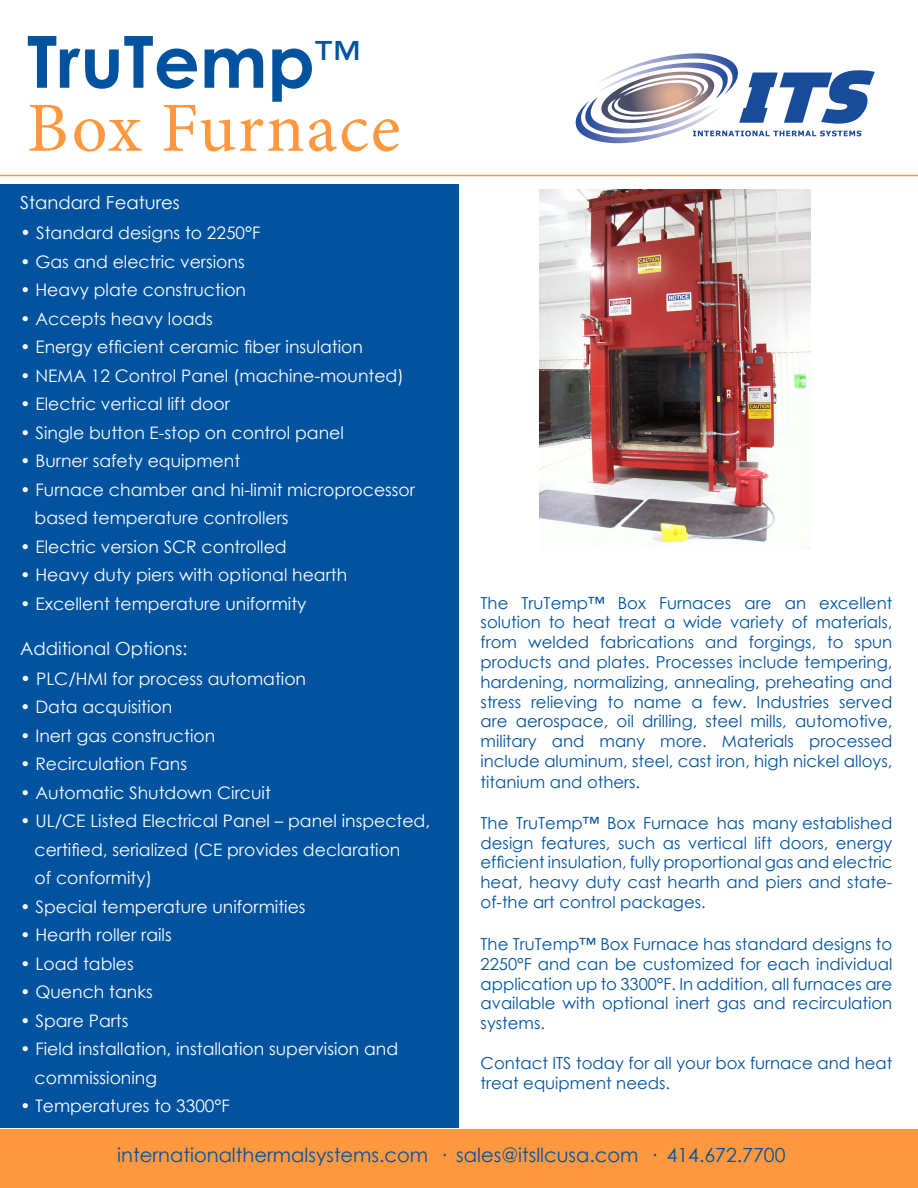
<style>
.page{position:relative;width:918px;height:1188px;background:#fff}
.page>*{position:absolute;margin:0;border:0;box-sizing:border-box;transform-origin:0 0}
.t1{font:700 72px "Century Gothic";color:#0153a0}
.t2{font:70.5px "Minion Pro";letter-spacing:.025em;color:#ff983f}
.t3{font:19.5px "Century Gothic";color:#0153a0}
.t4{font:18px "Century Gothic";color:#fff}
.t5{font:17.25px/28.5px "Century Gothic";color:#fff}
.t6{font:16.5px/20px "Century Gothic";color:#0153a0;text-align:justify}
.s1{font-size:18px}
</style>
<div class="page">
<div style="left:0;top:184px;width:459px;height:944px;background:#0153a0"></div>
<img style="left:575px;top:105px;width:144px;height:38px">
<img style="left:585px;top:98px;width:129px;height:36px">
<img style="left:641px;top:53px;width:97px;height:38px">
<img style="left:597px;top:63px;width:131px;height:35px">
<svg style="left:739px;top:70px;width:136px;height:54px"></svg>
<svg style="left:693px;top:130px;width:169px;height:7px"></svg>
<hr style="left:0;top:175px;width:918px;height:1px;background:#ff983f">
<div style="left:0;top:1130px;width:918px;height:58px;background:#ff983f"></div>
<img style="left:539px;top:189px;width:271px;height:361px">
<p class="t1" style="left:27px;top:7px;width:334px">TruTemp<sup>™</sup></p>
<p class="t2" style="left:27px;top:81px;width:375px">Box Furnace</p>
<p class="t4" style="left:20px;top:190px;width:161px">Standard Features</p>
<p class="t5" style="left:20px;top:219px;width:242px"><span class="s1">•</span> Standard designs to 2250°F</p>
<p class="t5" style="left:20px;top:247px;width:226px">• Gas and electric versions</p>
<p class="t5" style="left:20px;top:276px;width:227px">• Heavy plate construction</p>
<p class="t5" style="left:20px;top:304px;width:194px">• Accepts heavy loads</p>
<p class="t5" style="left:20px;top:333px;width:344px">• Energy efficient ceramic fiber insulation</p>
<p class="t5" style="left:20px;top:361px;width:385px">• NEMA 12 Control Panel (machine-mounted)</p>
<p class="t5" style="left:20px;top:390px;width:211px">• Electric vertical lift door</p>
<p class="t5" style="left:20px;top:418px;width:325px">• Single button E-stop on control panel</p>
<p class="t5" style="left:20px;top:447px;width:221px">• Burner safety equipment</p>
<p class="t5" style="left:35px;top:475px;width:382px;text-indent:-14px">• Furnace chamber and hi-limit microprocessor based temperature controllers</p>
<p class="t5" style="left:20px;top:532px;width:268px">• Electric version SCR controlled</p>
<p class="t5" style="left:20px;top:561px;width:329px">• Heavy duty piers with optional hearth</p>
<p class="t5" style="left:20px;top:589px;width:288px">• Excellent temperature uniformity</p>
<p class="t4" style="left:20px;top:636px;width:169px">Additional Options:</p>
<p class="t5" style="left:20px;top:664px;width:287px"><span class="s1">•</span> PLC/HMI for process automation</p>
<p class="t5" style="left:20px;top:693px;width:154px">• Data acquisition</p>
<p class="t5" style="left:20px;top:721px;width:197px">• Inert gas construction</p>
<p class="t5" style="left:20px;top:750px;width:168px">• Recirculation Fans</p>
<p class="t5" style="left:20px;top:778px;width:252px">• Automatic Shutdown Circuit</p>
<p class="t5" style="left:35px;top:807px;width:397px;text-indent:-14px">• UL/CE Listed Electrical Panel – panel inspected, certified, serialized (CE provides declaration</p>
<p class="t5" style="left:35px;top:864px;width:119px">of conformity)</p>
<p class="t5" style="left:20px;top:892px;width:287px">• Special temperature uniformities</p>
<p class="t5" style="left:20px;top:921px;width:153px">• Hearth roller rails</p>
<p class="t5" style="left:20px;top:949px;width:115px">• Load tables</p>
<p class="t5" style="left:20px;top:978px;width:134px">• Quench tanks</p>
<p class="t5" style="left:20px;top:1006px;width:110px">• Spare Parts</p>
<p class="t5" style="left:35px;top:1035px;width:365px;text-indent:-14px">• Field installation, installation supervision and commissioning</p>
<p class="t5" style="left:20px;top:1092px;width:211px">• Temperatures to 3300°F</p>
<p class="t6" style="left:481px;top:592px;width:413px">The TruTemp™ Box Furnaces are an excellent solution to heat treat a wide variety of materials, from welded fabrications and forgings, to spun products and plates. Processes include tempering, hardening, normalizing, annealing, preheating and stress relieving to name a few. Industries served are aerospace, oil drilling, steel mills, automotive, military and many more. Materials processed include aluminum, steel, cast iron, high nickel alloys, titanium and others.</p>
<p class="t6" style="left:481px;top:813px;width:413px">The TruTemp™ Box Furnace has many established design features, such as vertical lift doors, energy efficient insulation, fully proportional gas and electric heat, heavy duty cast hearth and piers and state&shy;of-the art control packages.</p>
<p class="t6" style="left:481px;top:934px;width:413px">The TruTemp™ Box Furnace has standard designs to 2250°F and can be customized for each individual application up to 3300°F. In addition, all furnaces are available with optional inert gas and recirculation systems.</p>
<p class="t6" style="left:481px;top:1053px;width:413px">Contact ITS today for all your box furnace and heat treat equipment needs.</p>
<p class="t3" style="left:117px;top:1141px;width:670px">internationalthermalsystems.com · sales@itsllcusa.com · 414.672.7700</p>
</div>
